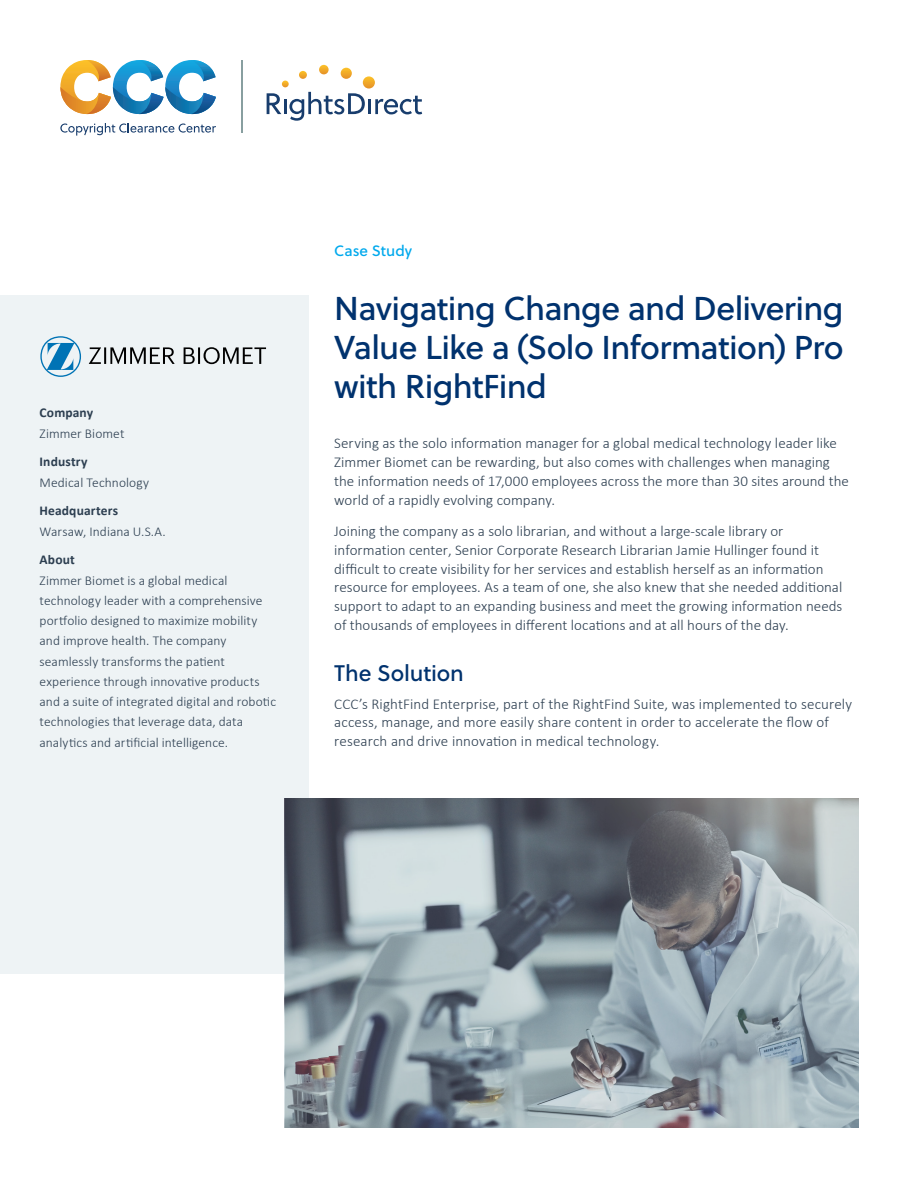
<style>
.page{position:relative;width:918px;height:1188px;background:#fff}
.page>*{position:absolute;margin:0;border:0;box-sizing:border-box;transform-origin:0 0}
.t1{font:33px/39px "Soleil Bk";letter-spacing:-.02em;color:#00326e;text-align:justify}
.t2{font:22.5px "Soleil Bk";letter-spacing:-.005em;color:#00326e}
.t3{font:300 15px/18.8px "Calibri";color:#2c3e50}
.t4{font:15px "Soleil Bk";color:#00a9ed}
.t5{font:300 13.5px/20.2px "Calibri";letter-spacing:.005em;color:#2c3e50}
.s1{font-weight:700}
</style>
<div class="page">
<div style="left:0;top:295px;width:309px;height:679px;background:#eef3f5"></div>
<img style="left:285px;top:798px;width:573px;height:330px">
<svg style="left:89px;top:347px;width:177px;height:17px"></svg>
<svg style="left:40px;top:336px;width:41px;height:41px"></svg>
<svg style="left:60px;top:123px;width:156px;height:13px"></svg>
<svg style="left:60px;top:60px;width:156px;height:54px"></svg>
<svg style="left:267px;top:65px;width:155px;height:56px"></svg>
<hr style="left:241px;top:60px;width:2px;height:72px;background:#889fa0">
<p class="t5" style="left:40px;top:403px;width:86px"><span class="s1">Company<br></span>Zimmer Biomet</p>
<p class="t5" style="left:40px;top:452px;width:111px"><span class="s1">Industry<br></span>Medical Technology</p>
<p class="t5" style="left:40px;top:501px;width:128px"><span class="s1">Headquarters<br></span>Warsaw, Indiana U.S.A.</p>
<p class="t5" style="left:40px;top:550px;width:238px"><span class="s1">About<br></span>Zimmer Biomet is a global medical technology leader with a comprehensive portfolio designed to maximize mobility and improve health. The company seamlessly transforms the patient experience through innovative products and a suite of integrated digital and robotic technologies that leverage data, data analytics and artificial intelligence.</p>
<p class="t4" style="left:334px;top:240px;width:80px">Case Study</p>
<p class="t1" style="left:334px;top:288px;width:511px">Navigating Change and Delivering Value Like a (Solo Information) Pro with RightFind</p>
<p class="t3" style="left:334px;top:434px;width:516px">Serving as the solo information manager for a global medical technology leader like Zimmer Biomet can be rewarding, but also comes with challenges when managing the information needs of 17,000 employees across the more than 30 sites around the world of a rapidly evolving company.</p>
<p class="t3" style="left:334px;top:522px;width:510px">Joining the company as a solo librarian, and without a large-scale library or information center, Senior Corporate Research Librarian Jamie Hullinger found it difficult to create visibility for her services and establish herself as an information resource for employees. As a team of one, she also knew that she needed additional support to adapt to an expanding business and meet the growing information needs of thousands of employees in different locations and at all hours of the day.</p>
<p class="t2" style="left:334px;top:656px;width:131px">The Solution</p>
<p class="t3" style="left:334px;top:694px;width:519px">CCC’s RightFind Enterprise, part of the RightFind Suite, was implemented to securely access, manage, and more easily share content in order to accelerate the flow of research and drive innovation in medical technology.</p>
</div>
